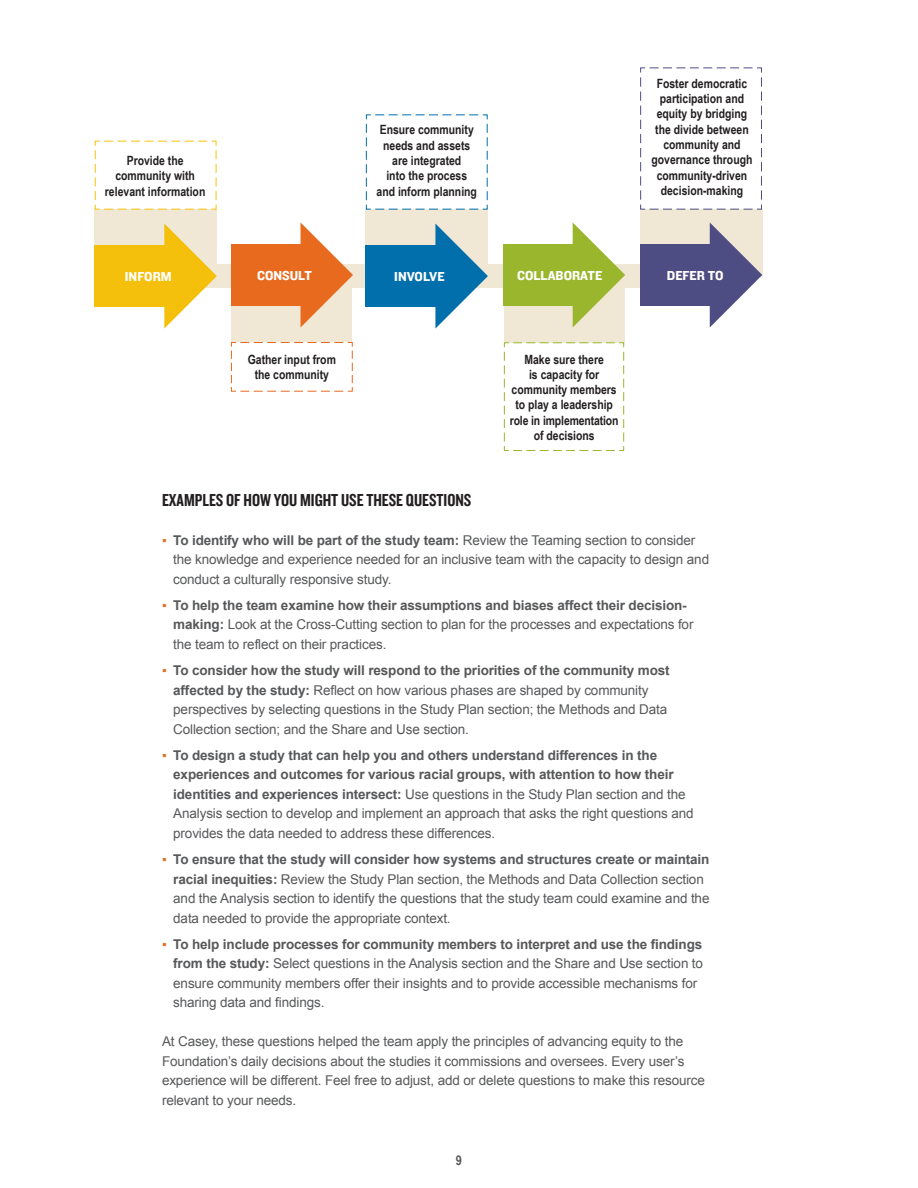
<style>
.page{position:relative;width:918px;height:1188px;background:#fff}
.page>*{position:absolute;margin:0;border:0;box-sizing:border-box;transform-origin:0 0}
.Body{font:18px "Knockout 49 Liteweight";color:#231f20}
.Body-2{font:13.5px/19.5px "Arial";letter-spacing:-.01em;color:#57585a}
.Body-3{font:700 13.5px/19.5px "Arial";letter-spacing:-.01em;color:#57585a}
.Body-4{font:13.5px "Knockout 51 Middleweight";color:#fff}
.t1{font:700 13.5px "Arial Narrow";color:#57585a}
.Body-5{font:700 12.75px/15.3px "Arial Narrow";color:#231f20;text-align:center}
.s1{color:#e86a1f}
.s2{font-weight:700}
.s3{font-weight:400;color:#e86a1f}
.s4{font-weight:400}
</style>
<div class="page">
<div style="left:96px;top:264px;width:643px;height:23px;background:#f1e7d5"></div>
<div style="left:640px;top:210px;width:122px;height:67px;background:#f1e7d5"></div>
<div style="left:504px;top:275px;width:120px;height:67px;background:#f1e7d5"></div>
<div style="left:366px;top:210px;width:122px;height:67px;background:#f1e7d5"></div>
<div style="left:95px;top:210px;width:122px;height:67px;background:#f1e7d5"></div>
<div style="left:232px;top:277px;width:120px;height:65px;background:#f1e7d5"></div>
<svg style="left:164px;top:224px;width:53px;height:105px"></svg>
<div style="left:94px;top:246px;width:83px;height:61px;background:#f5c00b"></div>
<svg style="left:301px;top:223px;width:52px;height:104px"></svg>
<div style="left:231px;top:244px;width:82px;height:61px;background:#e86a1f"></div>
<svg style="left:435px;top:224px;width:53px;height:105px"></svg>
<div style="left:366px;top:246px;width:82px;height:61px;background:#006fab"></div>
<svg style="left:573px;top:223px;width:52px;height:104px"></svg>
<div style="left:503px;top:244px;width:83px;height:61px;background:#9ab62c"></div>
<svg style="left:710px;top:223px;width:52px;height:104px"></svg>
<div style="left:640px;top:244px;width:83px;height:61px;background:#4e4d83"></div>
<svg style="left:94px;top:140px;width:123px;height:70px"></svg>
<svg style="left:231px;top:342px;width:122px;height:50px"></svg>
<svg style="left:366px;top:114px;width:122px;height:96px"></svg>
<svg style="left:504px;top:342px;width:120px;height:109px"></svg>
<svg style="left:640px;top:67px;width:122px;height:143px"></svg>
<p class="Body-5" style="left:105px;top:152px;width:102px">Provide the community with relevant information</p>
<p class="Body-5" style="left:377px;top:122px;width:102px">Ensure community needs and assets are integrated<br>into the process and inform planning</p>
<p class="Body-5" style="left:651px;top:75px;width:103px">Foster democratic participation and equity by bridging the divide between community and governance through community-driven decision-making</p>
<p class="Body-4" style="left:125px;top:268px;width:48px">INFORM</p>
<p class="Body-4" style="left:257px;top:267px;width:57px">CONSULT</p>
<p class="Body-4" style="left:394px;top:268px;width:52px">INVOLVE</p>
<p class="Body-4" style="left:517px;top:267px;width:87px">COLLABORATE</p>
<p class="Body-4" style="left:667px;top:267px;width:58px">DEFER TO</p>
<p class="Body-5" style="left:248px;top:351px;width:90px">Gather input from the community</p>
<p class="Body-5" style="left:510px;top:351px;width:110px">Make sure there<br>is capacity for community members to play a leadership role in implementation of decisions</p>
<p class="Body" style="left:162px;top:488px;width:311px">EXAMPLES OF HOW YOU MIGHT USE THESE QUESTIONS</p>
<p class="Body-2" style="left:173px;top:530px;width:537px;text-indent:-11px"><span class="s1">▪</span> <span class="s2">To identify who will be part of the study team:</span> Review the Teaming section to consider the knowledge and experience needed for an inclusive team with the capacity to design and conduct a culturally responsive study.</p>
<p class="Body-2" style="left:173px;top:596px;width:522px;text-indent:-11px"><span class="s1">▪</span> <span class="s2">To help the team examine how their assumptions and biases affect their decision&shy;making:</span> Look at the Cross-Cutting section to plan for the processes and expectations for the team to reflect on their practices.</p>
<p class="Body-2" style="left:173px;top:661px;width:498px;text-indent:-11px"><span class="s1">▪</span> <span class="s2">To consider how the study will respond to the priorities of the community most affected by the study:</span> Reflect on how various phases are shaped by community perspectives by selecting questions in the Study Plan section; the Methods and Data Collection section; and the Share and Use section.</p>
<p class="Body-3" style="left:173px;top:746px;width:522px;text-indent:-11px"><span class="s3">▪</span> To design a study that can help you and others understand differences in the experiences and outcomes for various racial groups, with attention to how their identities and experiences intersect: <span class="s4">Use questions in the Study Plan section and the Analysis section to develop and implement an approach that asks the right questions and provides the data needed to address these differences.</span></p>
<p class="Body-2" style="left:173px;top:850px;width:538px;text-indent:-11px"><span class="s1">▪</span> <span class="s2">To ensure that the study will consider how systems and structures create or maintain racial inequities:</span> Review the Study Plan section, the Methods and Data Collection section and the Analysis section to identify the questions that the study team could examine and the data needed to provide the appropriate context.</p>
<p class="Body-2" style="left:173px;top:935px;width:531px;text-indent:-11px"><span class="s1">▪</span> <span class="s2">To help include processes for community members to interpret and use the findings from the study:</span> Select questions in the Analysis section and the Share and Use section to ensure community members offer their insights and to provide accessible mechanisms for sharing data and findings.</p>
<p class="Body-2" style="left:162px;top:1032px;width:544px">At Casey, these questions helped the team apply the principles of advancing equity to the Foundation’s daily decisions about the studies it commissions and oversees. Every user’s experience will be different. Feel free to adjust, add or delete questions to make this resource relevant to your needs.</p>
<p class="t1" style="left:456px;top:1151px;width:8px">9</p>
</div>
